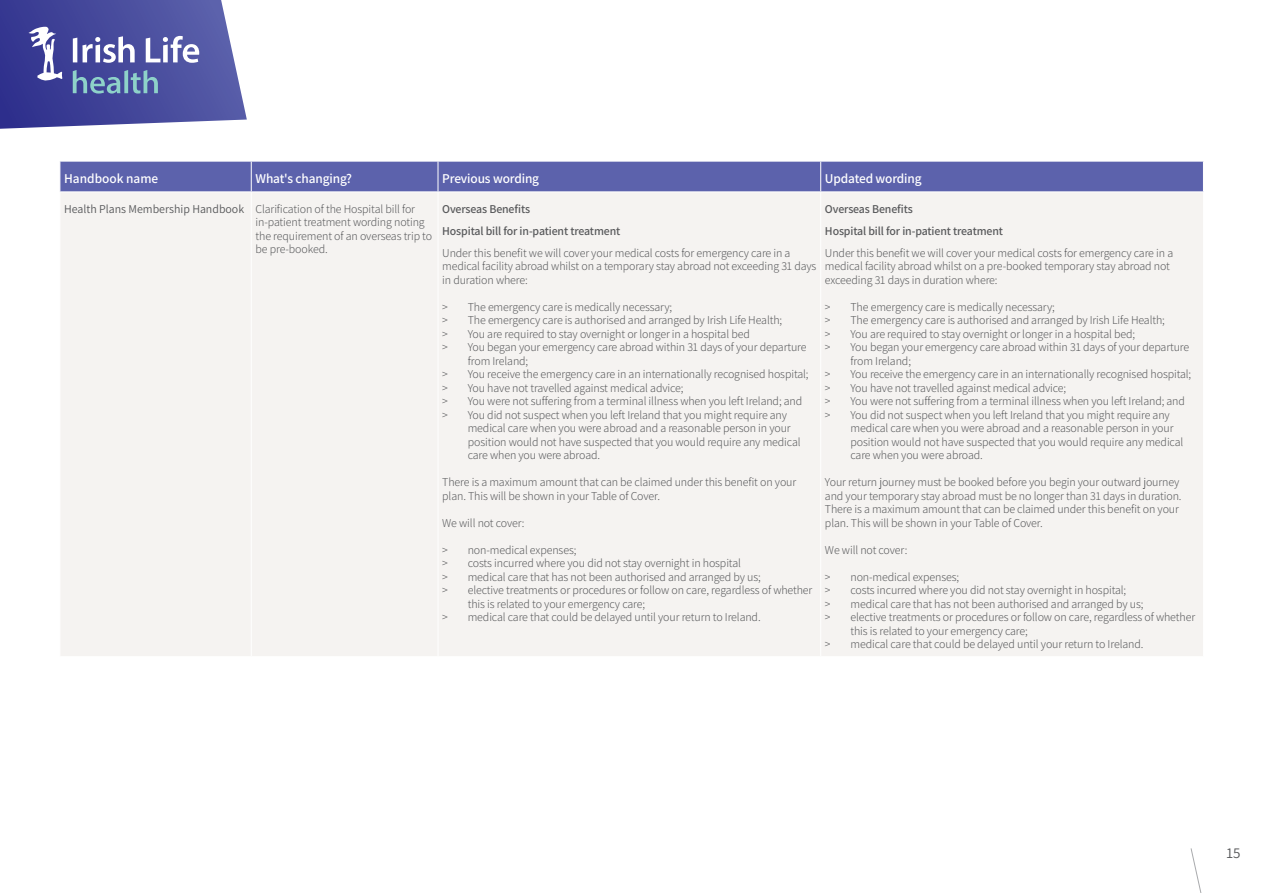
<style>
.page{position:relative;width:1263px;height:893px;background:#fff}
.page>*{position:absolute;margin:0;border:0;box-sizing:border-box;transform-origin:0 0}
.t1{font:15px "Assistant";color:#58595b}
.t2{font:600 13.5px "Assistant";letter-spacing:-.01em;color:#fff}
.t3{font:300 12px/13.5px "Assistant";letter-spacing:-.01em;color:#58595b}
.t4{font:600 12px/22px "Assistant";letter-spacing:-.01em;color:#58595b}
.s1{font-weight:400}
</style>
<div class="page">
<div style="left:61px;top:162px;width:1142px;height:30px;background:#5c62ac"></div>
<div style="left:61px;top:193px;width:1142px;height:463px;background:#f5f3f1"></div>
<hr style="left:251px;top:192px;width:1px;height:464px;background:#fff">
<hr style="left:438px;top:192px;width:1px;height:464px;background:#fff">
<hr style="left:820px;top:192px;width:1px;height:464px;background:#fff">
<hr style="left:251px;top:161px;width:1px;height:31px;background:#fff">
<hr style="left:438px;top:161px;width:1px;height:31px;background:#fff">
<hr style="left:820px;top:161px;width:1px;height:31px;background:#fff">
<svg style="left:0;top:0;width:247px;height:129px;background:#6166aa"></svg>
<svg style="left:1190px;top:848px;width:12px;height:45px"></svg>
<p class="t2" style="left:64px;top:170px;width:96px">Handbook name</p>
<p class="t2" style="left:255px;top:170px;width:98px">What's changing?</p>
<p class="t2" style="left:442px;top:170px;width:98px">Previous wording</p>
<p class="t2" style="left:825px;top:170px;width:98px">Updated wording</p>
<p class="t3" style="left:255px;top:201px;width:178px;text-indent:-191px"><span class="s1">Health Plans Membership Handbook</span> Clarification of the Hospital bill for in-patient treatment wording noting the requirement of an overseas trip to be pre-booked.</p>
<p class="t4" style="left:442px;top:197px;width:180px">Overseas Benefits<br>Hospital bill for in-patient treatment</p>
<p class="t4" style="left:825px;top:197px;width:180px">Overseas Benefits<br>Hospital bill for in-patient treatment</p>
<p class="t3" style="left:825px;top:245px;width:350px">Under this benefit we will cover your medical costs for emergency care in a medical facility abroad whilst on a pre-booked temporary stay abroad not exceeding 31 days in duration where:</p>
<p class="t3" style="left:825px;top:299px;width:231px">&gt; The emergency care is medically necessary;</p>
<p class="t3" style="left:825px;top:313px;width:341px">&gt; The emergency care is authorised and arranged by Irish Life Health;</p>
<p class="t3" style="left:825px;top:326px;width:312px">&gt; You are required to stay overnight or longer in a hospital bed;</p>
<p class="t3" style="left:825px;top:340px;width:366px">&gt; You began your emergency care abroad within 31 days of your departure</p>
<p class="t3" style="left:850px;top:353px;width:62px">from Ireland;</p>
<p class="t3" style="left:825px;top:367px;width:368px">&gt; You receive the emergency care in an internationally recognised hospital;</p>
<p class="t3" style="left:825px;top:380px;width:243px">&gt; You have not travelled against medical advice;</p>
<p class="t3" style="left:825px;top:394px;width:361px">&gt; You were not suffering from a terminal illness when you left Ireland; and</p>
<p class="t3" style="left:825px;top:407px;width:346px">&gt; You did not suspect when you left Ireland that you might require any</p>
<p class="t3" style="left:850px;top:421px;width:325px">medical care when you were abroad and a reasonable person in your</p>
<p class="t3" style="left:850px;top:434px;width:334px">position would not have suspected that you would require any medical</p>
<p class="t3" style="left:850px;top:448px;width:134px">care when you were abroad.</p>
<p class="t3" style="left:825px;top:475px;width:358px">Your return journey must be booked before you begin your outward journey and your temporary stay abroad must be no longer than 31 days in duration.<br>There is a maximum amount that can be claimed under this benefit on your plan. This will be shown in your Table of Cover.</p>
<p class="t3" style="left:825px;top:542px;width:84px">We will not cover:</p>
<p class="t3" style="left:825px;top:569px;width:136px">&gt; non-medical expenses;</p>
<p class="t3" style="left:825px;top:583px;width:303px">&gt; costs incurred where you did not stay overnight in hospital;</p>
<p class="t3" style="left:825px;top:596px;width:320px">&gt; medical care that has not been authorised and arranged by us;</p>
<p class="t3" style="left:825px;top:610px;width:372px">&gt; elective treatments or procedures or follow on care, regardless of whether</p>
<p class="t3" style="left:850px;top:623px;width:179px">this is related to your emergency care;</p>
<p class="t3" style="left:825px;top:637px;width:320px">&gt; medical care that could be delayed until your return to Ireland.</p>
<p class="t3" style="left:442px;top:245px;width:376px">Under this benefit we will cover your medical costs for emergency care in a medical facility abroad whilst on a temporary stay abroad not exceeding 31 days in duration where:</p>
<p class="t3" style="left:442px;top:299px;width:231px">&gt; The emergency care is medically necessary;</p>
<p class="t3" style="left:442px;top:313px;width:341px">&gt; The emergency care is authorised and arranged by Irish Life Health;</p>
<p class="t3" style="left:442px;top:326px;width:309px">&gt; You are required to stay overnight or longer in a hospital bed</p>
<p class="t3" style="left:442px;top:340px;width:366px">&gt; You began your emergency care abroad within 31 days of your departure</p>
<p class="t3" style="left:468px;top:353px;width:62px">from Ireland;</p>
<p class="t3" style="left:442px;top:367px;width:368px">&gt; You receive the emergency care in an internationally recognised hospital;</p>
<p class="t3" style="left:442px;top:380px;width:243px">&gt; You have not travelled against medical advice;</p>
<p class="t3" style="left:442px;top:394px;width:361px">&gt; You were not suffering from a terminal illness when you left Ireland; and</p>
<p class="t3" style="left:442px;top:407px;width:346px">&gt; You did not suspect when you left Ireland that you might require any</p>
<p class="t3" style="left:468px;top:421px;width:325px">medical care when you were abroad and a reasonable person in your</p>
<p class="t3" style="left:468px;top:434px;width:334px">position would not have suspected that you would require any medical</p>
<p class="t3" style="left:468px;top:448px;width:134px">care when you were abroad.</p>
<p class="t3" style="left:442px;top:475px;width:356px">There is a maximum amount that can be claimed under this benefit on your plan. This will be shown in your Table of Cover.</p>
<p class="t3" style="left:442px;top:515px;width:84px">We will not cover:</p>
<p class="t3" style="left:442px;top:542px;width:136px">&gt; non-medical expenses;</p>
<p class="t3" style="left:442px;top:556px;width:300px">&gt; costs incurred where you did not stay overnight in hospital</p>
<p class="t3" style="left:442px;top:569px;width:320px">&gt; medical care that has not been authorised and arranged by us;</p>
<p class="t3" style="left:442px;top:583px;width:372px">&gt; elective treatments or procedures or follow on care, regardless of whether</p>
<p class="t3" style="left:468px;top:596px;width:179px">this is related to your emergency care;</p>
<p class="t3" style="left:442px;top:610px;width:320px">&gt; medical care that could be delayed until your return to Ireland.</p>
<p class="t1" style="left:1226px;top:843px;width:16px">15</p>
</div>
